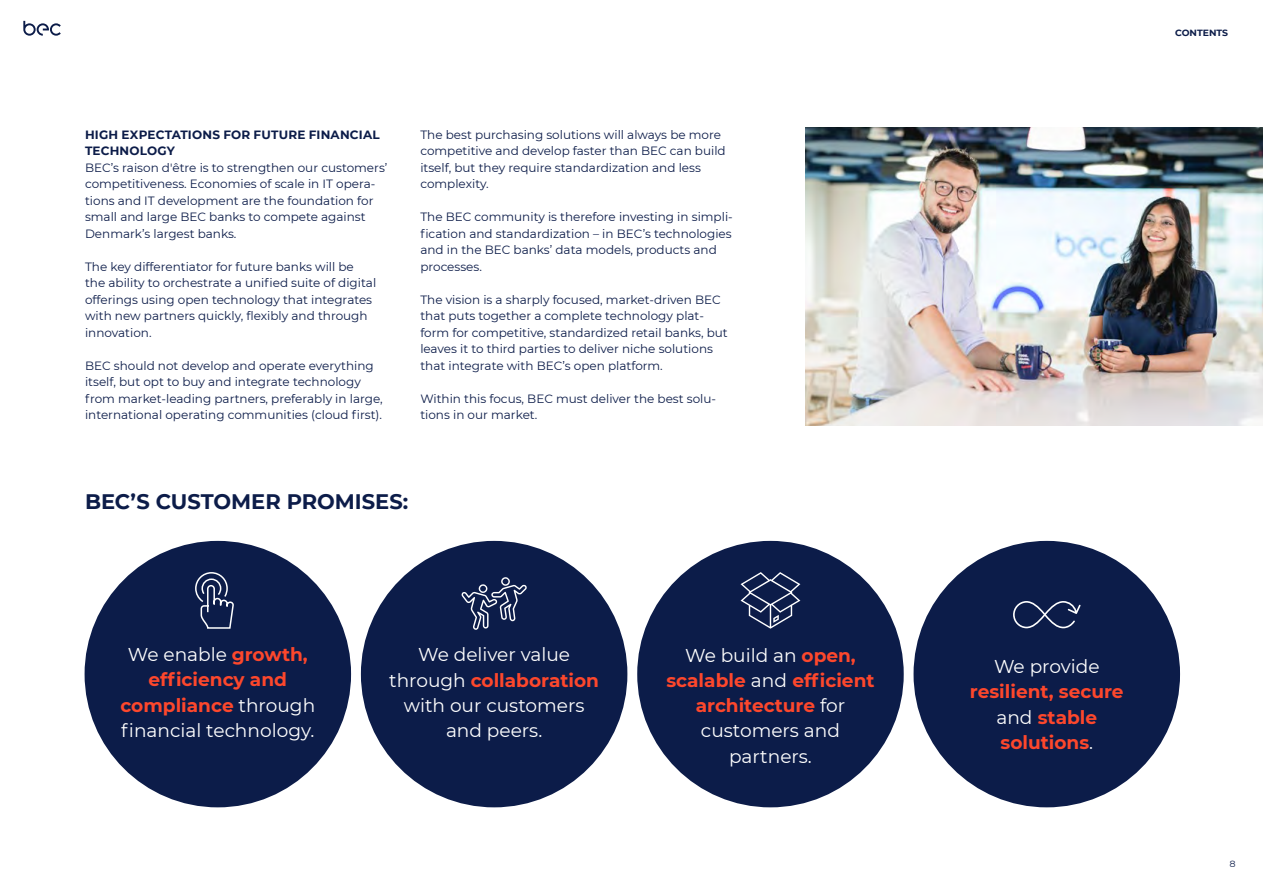
<style>
.page{position:relative;width:1263px;height:893px;background:#fff}
.page>*{position:absolute;margin:0;border:0;box-sizing:border-box;transform-origin:0 0}
.t1{font:700 21px "BEC Montserrat";letter-spacing:-.005em;color:#0c1c49}
.t2{font:18.6px/25.3px "BEC Montserrat";color:#fff;text-align:center}
.t3{font:700 18.6px/25.3px "BEC Montserrat";color:#fd472c;text-align:center}
.t4{font:12px/16.5px "BEC Montserrat";color:#0c1c49}
.t5{font:700 12px/16.5px "BEC Montserrat";letter-spacing:.015em;color:#0c1c49}
.t6{font:700 9px "BEC Montserrat";color:#0c1c49}
.t7{font:9px "BEC Montserrat";color:#0c1c49}
.s1{font-weight:700;color:#fd472c}
.s2{font-weight:400;color:#fff}
</style>
<div class="page">
<img style="left:806px;top:127px;width:457px;height:298px">
<div style="left:85px;top:541px;width:266px;height:266px;background:#0c1c49;border-radius:50%"></div>
<svg style="left:195px;top:572px;width:38px;height:57px"></svg>
<div style="left:361px;top:541px;width:266px;height:266px;background:#0c1c49;border-radius:50%"></div>
<svg style="left:461px;top:577px;width:66px;height:53px"></svg>
<div style="left:637px;top:541px;width:267px;height:266px;background:#0c1c49;border-radius:50%"></div>
<svg style="left:740px;top:572px;width:60px;height:57px"></svg>
<div style="left:913px;top:541px;width:267px;height:266px;background:#0c1c49;border-radius:50%"></div>
<svg style="left:1013px;top:601px;width:68px;height:27px"></svg>
<svg style="left:23px;top:21px;width:38px;height:15px"></svg>
<p class="t5" style="left:85px;top:126px;width:296px">HIGH EXPECTATIONS FOR FUTURE FINANCIAL<br>TECHNOLOGY</p>
<p class="t4" style="left:85px;top:159px;width:304px">BEC’s raison d'être is to strengthen our customers’ competitiveness. Economies of scale in IT opera&shy;tions and IT development are the foundation for small and large BEC banks to compete against Denmark’s largest banks.</p>
<p class="t4" style="left:85px;top:258px;width:293px">The key differentiator for future banks will be the ability to orchestrate a unified suite of digital offerings using open technology that integrates with new partners quickly, flexibly and through innovation.</p>
<p class="t4" style="left:85px;top:357px;width:299px">BEC should not develop and operate everything itself, but opt to buy and integrate technology from market-leading partners, preferably in large, international operating communities (cloud first).</p>
<p class="t4" style="left:420px;top:126px;width:307px">The best purchasing solutions will always be more competitive and develop faster than BEC can build itself, but they require standardization and less complexity.</p>
<p class="t4" style="left:420px;top:208px;width:314px">The BEC community is therefore investing in simpli&shy;fication and standardization – in BEC’s technologies and in the BEC banks’ data models, products and processes.</p>
<p class="t4" style="left:420px;top:291px;width:309px">The vision is a sharply focused, market-driven BEC that puts together a complete technology plat&shy;form for competitive, standardized retail banks, but leaves it to third parties to deliver niche solutions that integrate with BEC’s open platform.</p>
<p class="t4" style="left:420px;top:390px;width:297px">Within this focus, BEC must deliver the best solu&shy;tions in our market.</p>
<h1 class="t1" style="left:85px;top:487px;width:325px">BEC’S CUSTOMER PROMISES:</h1>
<p class="t6" style="left:1175px;top:26px;width:55px">CONTENTS</p>
<h2 class="t2" style="left:120px;top:641px;width:196px">We enable <span class="s1">growth, efficiency and compliance</span> through financial technology.</h2>
<h2 class="t2" style="left:389px;top:641px;width:211px">We deliver value through <span class="s1">collaboration </span>with our customers and peers.</h2>
<h2 class="t2" style="left:666px;top:642px;width:210px">We build an <span class="s1">open, scalable</span> and <span class="s1">efficient architecture</span> for customers and partners.</h2>
<h2 class="t2" style="left:994px;top:653px;width:107px">We provide</h2>
<h2 class="t3" style="left:970px;top:678px;width:155px">resilient, secure <span class="s2">and</span> stable solutions<span class="s2">.</span></h2>
<p class="t7" style="left:1229px;top:857px;width:8px">8</p>
</div>
